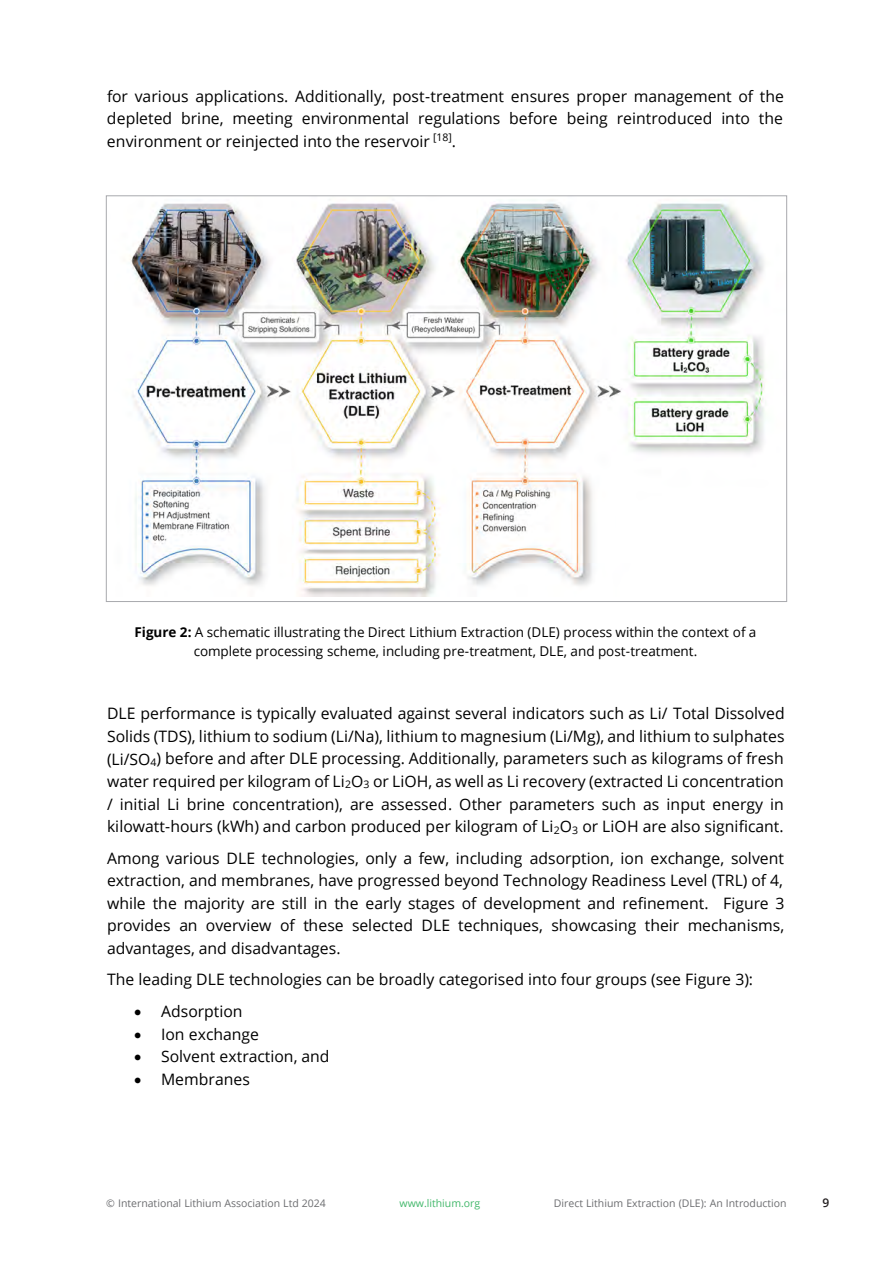
<style>
.page{position:relative;width:893px;height:1263px;background:#fff}
.page>*{position:absolute;margin:0;border:0;box-sizing:border-box;transform-origin:0 0}
.t1{font:15.75px/22.5px "Open Sans";color:#000;text-align:justify}
.t2{font:13.5px/19.2px "Open Sans";color:#000;text-align:center}
.t3{font:600 12px "Open Sans";color:#231f20}
.t4{font:10.5px "Open Sans";color:#6c6d70}
.t5{font:10.5px "Open Sans";color:#43b86b}
.s1{font-weight:700}
</style>
<div class="page">
<img style="left:130px;top:203px;width:635px;height:393px">
<p class="t1" style="left:107px;top:85px;width:678px">for various applications. Additionally, post-treatment ensures proper management of the depleted brine, meeting environmental regulations before being reintroduced into the environment or reinjected into the reservoir <sup>[18]</sup>.</p>
<p class="t2" style="left:134px;top:622px;width:623px"><span class="s1">Figure 2:</span> A schematic illustrating the Direct Lithium Extraction (DLE) process within the context of a complete processing scheme, including pre-treatment, DLE, and post-treatment.</p>
<p class="t1" style="left:107px;top:702px;width:679px">DLE performance is typically evaluated against several indicators such as Li/ Total Dissolved Solids (TDS), lithium to sodium (Li/Na), lithium to magnesium (Li/Mg), and lithium to sulphates (Li/SO<sub>4</sub>) before and after DLE processing. Additionally, parameters such as kilograms of fresh water required per kilogram of Li<sub>2</sub>O<sub>3</sub> or LiOH, as well as Li recovery (extracted Li concentration / initial Li brine concentration), are assessed. Other parameters such as input energy in kilowatt-hours (kWh) and carbon produced per kilogram of Li<sub>2</sub>O<sub>3</sub> or LiOH are also significant.</p>
<p class="t1" style="left:107px;top:846px;width:679px">Among various DLE technologies, only a few, including adsorption, ion exchange, solvent extraction, and membranes, have progressed beyond Technology Readiness Level (TRL) of 4, while the majority are still in the early stages of development and refinement. Figure 3 provides an overview of these selected DLE techniques, showcasing their mechanisms, advantages, and disadvantages.</p>
<p class="t1" style="left:107px;top:968px;width:648px">The leading DLE technologies can be broadly categorised into four groups (see Figure 3):</p>
<p class="t1" style="left:134px;top:999px;width:110px">• Adsorption</p>
<p class="t1" style="left:134px;top:1022px;width:127px">• Ion exchange</p>
<p class="t1" style="left:134px;top:1045px;width:197px">• Solvent extraction, and</p>
<p class="t1" style="left:134px;top:1067px;width:117px">• Membranes</p>
<p class="t4" style="left:106px;top:1196px;width:221px">© International Lithium Association Ltd 2024</p>
<p class="t5" style="left:399px;top:1196px;width:82px">www.lithium.org</p>
<p class="t4" style="left:554px;top:1196px;width:234px">Direct Lithium Extraction (DLE): An Introduction</p>
<p class="t3" style="left:822px;top:1195px;width:8px">9</p>
</div>
